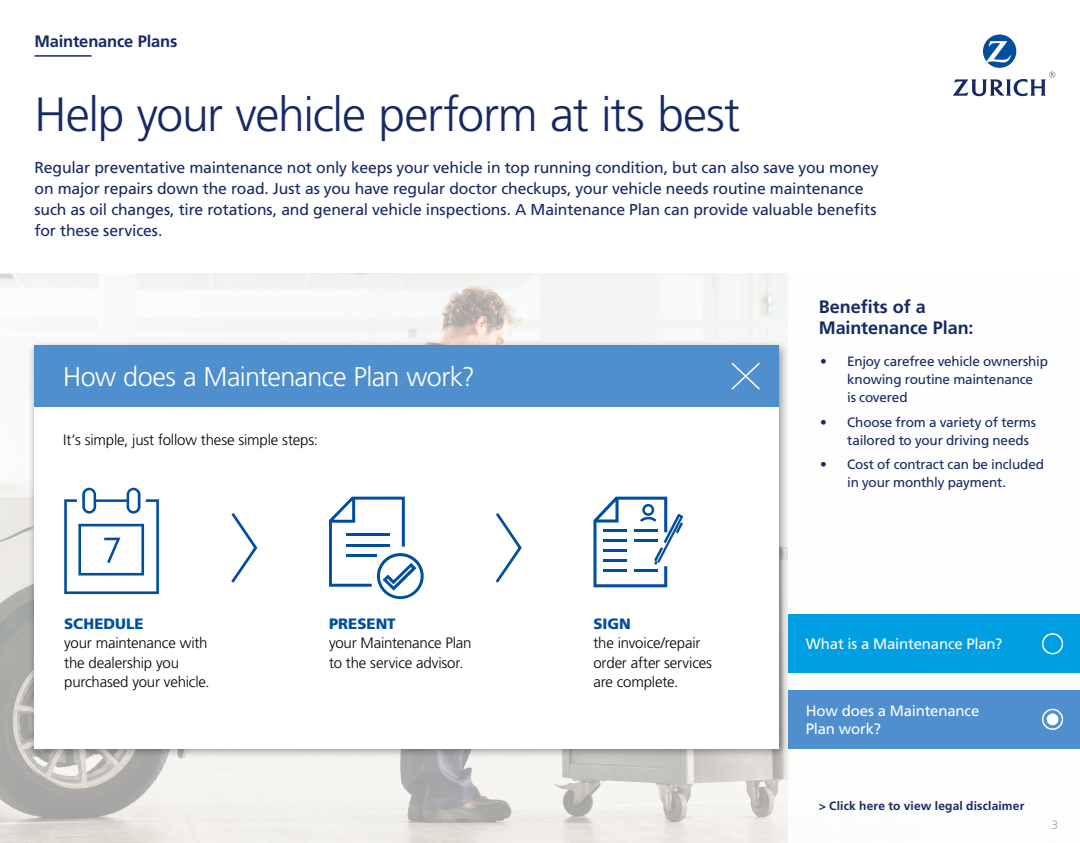
<style>
.page{position:relative;width:1080px;height:843px;background:#fff}
.page>*{position:absolute;margin:0;border:0;box-sizing:border-box;transform-origin:0 0}
.t1{font:300 48px "Frutiger LT Std";letter-spacing:-.025em;color:#152964}
.t2{font:300 27px "Frutiger LT Std";letter-spacing:-.025em;color:#fff}
.t3{font:700 18px/21px "Frutiger LT Std";letter-spacing:-.005em;color:#152964}
.t4{font:700 16.5px "Frutiger LT Std";letter-spacing:-.01em;color:#152964}
.t5{font:15.75px/21px "Frutiger LT Std";letter-spacing:-.01em;color:#152964}
.t6{font:300 15px/19.5px "Frutiger LT Std";letter-spacing:-.01em;color:#000}
.t7{font:15px/18px "Frutiger LT Std";letter-spacing:-.015em;color:#fff}
.t8{font:900 15px "Frutiger LT Std";color:#004f9f}
.t9{font:13.5px/18px "Frutiger LT Std";letter-spacing:-.015em;color:#152964}
.t10{font:700 12px "Frutiger LT Std";letter-spacing:.015em;color:#152964}
.t11{font:300 12px "Frutiger LT Std";color:#a89f95}
</style>
<div class="page">
<img style="left:0;top:273px;width:788px;height:569px">
<hr style="left:34px;top:55px;width:58px;height:2px;background:#152964">
<svg style="left:953px;top:34px;width:102px;height:62px"></svg>
<div style="left:789px;top:690px;width:291px;height:58px;background:#4f8fcd"></div>
<div style="left:789px;top:614px;width:291px;height:58px;background:#009fe3"></div>
<div style="left:1042px;top:633px;width:21px;height:21px;border:2px solid #fff;border-radius:50%"></div>
<div style="left:1042px;top:708px;width:21px;height:21px;border:2px solid #fff;border-radius:50%"></div>
<div style="left:27px;top:340px;width:762px;height:418px;background:#000;opacity:.4"></div>
<div style="left:34px;top:347px;width:745px;height:401px;background:#fff"></div>
<div style="left:34px;top:345px;width:745px;height:62px;background:#4f8fcd"></div>
<svg style="left:731px;top:362px;width:29px;height:28px"></svg>
<div style="left:1047px;top:713px;width:11px;height:12px;background:#fff;border-radius:50%"></div>
<svg style="left:64px;top:487px;width:95px;height:107px"></svg>
<svg style="left:329px;top:496px;width:95px;height:103px"></svg>
<svg style="left:593px;top:496px;width:90px;height:91px"></svg>
<svg style="left:231px;top:513px;width:27px;height:70px"></svg>
<svg style="left:495px;top:513px;width:27px;height:70px"></svg>
<p class="t4" style="left:34px;top:32px;width:145px">Maintenance Plans</p>
<h1 class="t1" style="left:34px;top:88px;width:707px">Help your vehicle perform at its best</h1>
<p class="t5" style="left:34px;top:157px;width:846px">Regular preventative maintenance not only keeps your vehicle in top running condition, but can also save you money on major repairs down the road. Just as you have regular doctor checkups, your vehicle needs routine maintenance such as oil changes, tire rotations, and general vehicle inspections. A Maintenance Plan can provide valuable benefits for these services.</p>
<h2 class="t2" style="left:63px;top:361px;width:413px">How does a Maintenance Plan work?</h2>
<p class="t6" style="left:63px;top:430px;width:256px">It’s simple, just follow these simple steps:</p>
<p class="t8" style="left:64px;top:614px;width:81px">SCHEDULE</p>
<p class="t6" style="left:64px;top:633px;width:147px">your maintenance with the dealership you purchased your vehicle.</p>
<p class="t8" style="left:329px;top:614px;width:68px">PRESENT</p>
<p class="t6" style="left:329px;top:633px;width:144px">your Maintenance Plan to the service advisor.</p>
<p class="t8" style="left:593px;top:614px;width:39px">SIGN</p>
<p class="t6" style="left:593px;top:633px;width:120px">the invoice/repair order after services are complete.</p>
<p class="t3" style="left:819px;top:296px;width:156px">Benefits of a<br>Maintenance Plan:</p>
<p class="t9" style="left:847px;top:352px;width:202px;text-indent:-27px">• Enjoy carefree vehicle ownership knowing routine maintenance<br>is covered</p>
<p class="t9" style="left:847px;top:413px;width:190px;text-indent:-27px">• Choose from a variety of terms tailored to your driving needs</p>
<p class="t9" style="left:847px;top:455px;width:198px;text-indent:-27px">• Cost of contract can be included in your monthly payment.</p>
<p class="t7" style="left:806px;top:635px;width:198px">What is a Maintenance Plan?</p>
<p class="t7" style="left:806px;top:701px;width:175px">How does a Maintenance<br>Plan work?</p>
<p class="t10" style="left:819px;top:798px;width:207px">&gt; Click here to view legal disclaimer</p>
<p class="t11" style="left:1052px;top:818px;width:8px">3</p>
</div>
